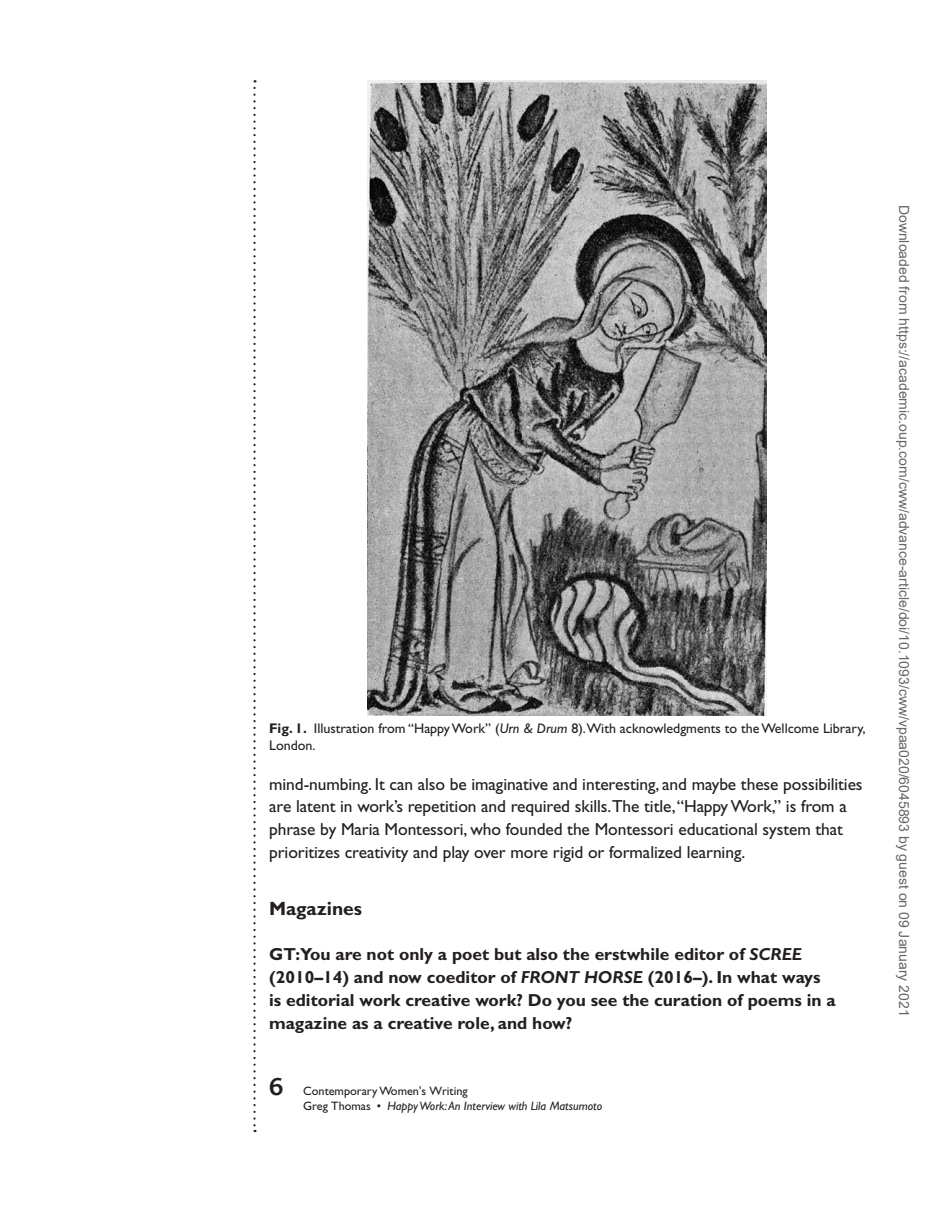
<style>
.page{position:relative;width:938px;height:1221px;background:#fff}
.page>*{position:absolute;margin:0;border:0;box-sizing:border-box;transform-origin:0 0}
.t1{font:700 26.25px "Bliss";color:#231f20}
.t2{font:700 19.25px "Gill Sans Std";color:#231f20}
.t3{font:17.5px/22.8px "Gill Sans Std";letter-spacing:-.005em;color:#231f20}
.t4{font:700 17.5px/22.8px "Gill Sans Std";color:#231f20}
.t5{font:14px "Arial";color:#666}
.t6{font:14px/17.5px "Gill Sans Std";color:#231f20}
.t7{font:italic 12.25px/15.8px "Gill Sans Std";color:#231f20}
.s1{font-weight:700}
.s2{font-style:italic}
.s3{font-style:normal}
</style>
<div class="page">
<svg style="left:253px;top:88px;width:2px;height:1043px"></svg>
<img style="left:367px;top:80px;width:399px;height:635px">
<p class="t6" style="left:269px;top:719px;width:598px"><span class="s1">Fig. 1.</span> Illustration from “Happy Work” (<span class="s2">Urn &amp; Drum</span> 8).With acknowledgments to the Wellcome Library,<br>London.</p>
<p class="t3" style="left:269px;top:772px;width:595px">mind-numbing. It can also be imaginative and interesting, and maybe these possibilities are latent in work’s repetition and required skills.The title, “Happy Work,” is from a phrase by Maria Montessori, who founded the Montessori educational system that prioritizes creativity and play over more rigid or formalized learning.</p>
<p class="t2" style="left:269px;top:896px;width:94px">Magazines</p>
<p class="t4" style="left:269px;top:943px;width:568px">GT:You are not only a poet but also the erstwhile editor of <span class="s2">SCREE </span>(2010–14) and now coeditor of <span class="s2">FRONT HORSE</span> (2016–). In what ways is editorial work creative work? Do you see the curation of poems in a magazine as a creative role, and how?</p>
<h1 class="t1" style="left:269px;top:1072px;width:16px">6</h1>
<p class="t7" style="left:303px;top:1082px;width:300px"><span class="s3">Contemporary Women's Writing<br>Greg Thomas •</span> Happy Work: An Interview with Lila Matsumoto</p>
<p class="t5" style="left:909px;top:205px;width:813px;rotate:90deg">Downloaded from https://academic.oup.com/cww/advance-article/doi/10.1093/cww/vpaa020/6045893 by guest on 09 January 2021</p>
</div>
